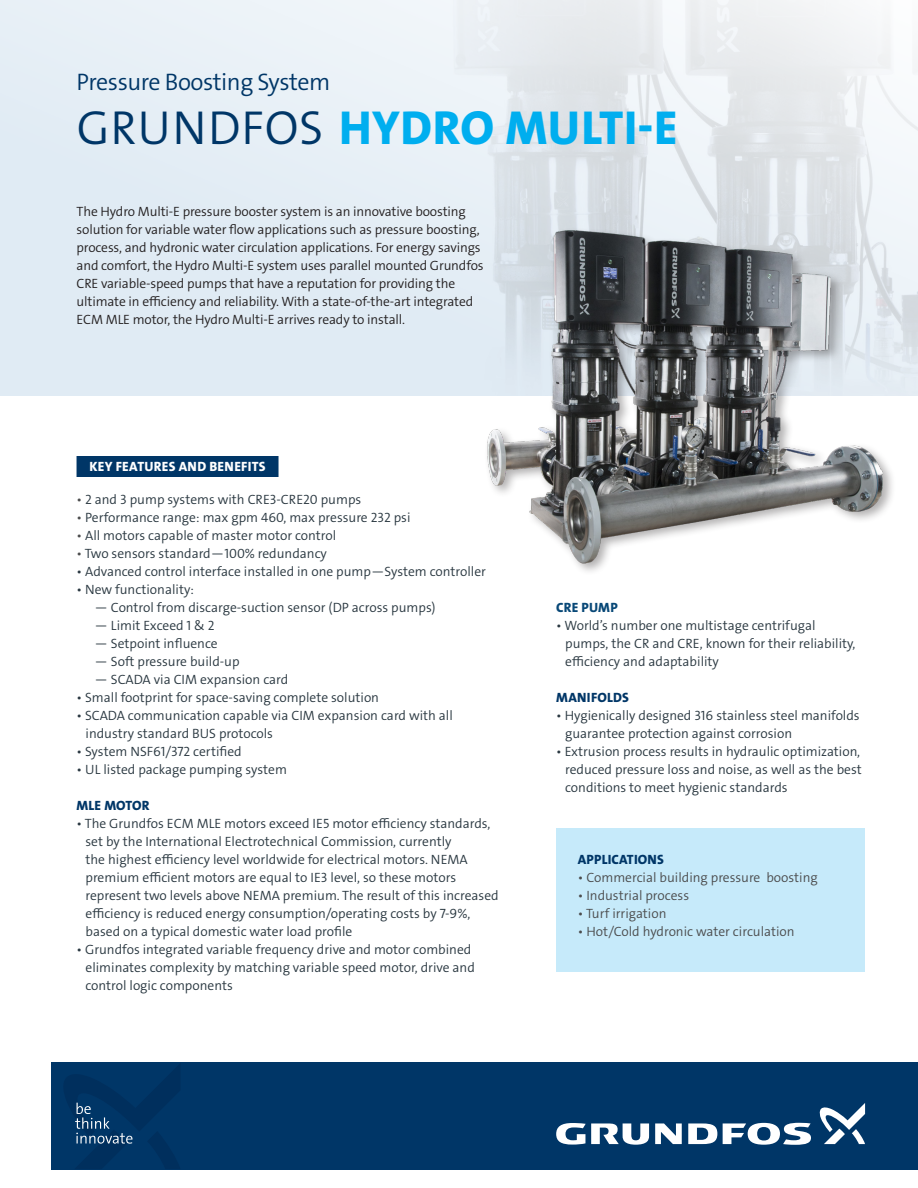
<style>
.page{position:relative;width:918px;height:1188px;background:#fff}
.page>*{position:absolute;margin:0;border:0;box-sizing:border-box;transform-origin:0 0}
.t1{font:48px "Grundfos The Sans V2 OT 8 XB";letter-spacing:.01em;color:#00aeef}
.t2{font:24px "Grundfos The Sans V2 OT 4 SL";letter-spacing:-.02em;color:#003667}
.t3{font:13.5px/18px "Grundfos The Sans V2 OT 4 SL";color:#293740}
.t4{font:13.5px/18px "Grundfos The Sans V2 OT 4 SL";letter-spacing:-.01em;color:#231f20}
.t5{font:13.5px "Grundfos The Sans V2 OT 4 SL";color:#4b4c4d}
.t6{font:13.5px "Grundfos The Sans V2 OT 8 XB";letter-spacing:.015em;color:#003667}
.Subhead_BlueBox_6SB{font:13.5px "Grundfos The Sans V2 OT 8 XB";letter-spacing:.025em;color:#fff}
.t7{font:13.5px "Grundfos The Sans V2 OT 8 XB";letter-spacing:.015em;color:#084877}
.s1{font-family:"Grundfos The Sans V2 OT 4 SL";color:#003667}
.s2{color:#4b4c4d}
</style>
<div class="page">
<div style="left:51px;top:1062px;width:867px;height:107px;background:#003667"></div>
<svg style="left:655px;top:1123px;width:27px;height:21px"></svg>
<svg style="left:688px;top:1123px;width:29px;height:21px"></svg>
<svg style="left:556px;top:1123px;width:93px;height:22px"></svg>
<svg style="left:723px;top:1123px;width:88px;height:22px"></svg>
<svg style="left:819px;top:1103px;width:46px;height:41px"></svg>
<svg style="left:75px;top:1102px;width:58px;height:42px"></svg>
<svg style="left:0;top:0;width:918px;height:396px;background:#e5ecf2"></svg>
<div style="left:77px;top:456px;width:202px;height:21px;background:#003667"></div>
<img style="left:433px;top:214px;width:485px;height:358px">
<div style="left:556px;top:828px;width:309px;height:144px;background:#c6eafa"></div>
<p class="t2" style="left:77px;top:66px;width:255px">Pressure Boosting System</p>
<p class="t1" style="left:77px;top:97px;width:602px"><span class="s1">GRUNDFOS</span> HYDRO MULTI-E</p>
<p class="t4" style="left:77px;top:203px;width:409px">The Hydro Multi-E pressure booster system is an innovative boosting solution for variable water flow applications such as pressure boosting, process, and hydronic water circulation applications. For energy savings and comfort, the Hydro Multi-E system uses parallel mounted Grundfos CRE variable-speed pumps that have a reputation for providing the ultimate in efficiency and reliability. With a state-of-the-art integrated ECM MLE motor, the Hydro Multi-E arrives ready to install.</p>
<p class="Subhead_BlueBox_6SB" style="left:89px;top:458px;width:178px">KEY FEATURES AND BENEFITS</p>
<p class="t3" style="left:77px;top:491px;width:286px"><span class="s2">•</span> 2 and 3 pump systems with CRE3-CRE20 pumps</p>
<p class="t3" style="left:77px;top:509px;width:335px"><span class="s2">•</span> Performance range: max gpm 460, max pressure 232 psi</p>
<p class="t3" style="left:77px;top:527px;width:261px"><span class="s2">•</span> All motors capable of master motor control</p>
<p class="t3" style="left:77px;top:545px;width:252px"><span class="s2">•</span> Two sensors standard—100% redundancy</p>
<p class="t3" style="left:77px;top:563px;width:411px">• Advanced control interface installed in one pump—System controller</p>
<p class="t3" style="left:77px;top:581px;width:119px">• New functionality:</p>
<p class="t3" style="left:95px;top:599px;width:343px">— Control from discarge-suction sensor (DP across pumps)</p>
<p class="t3" style="left:95px;top:617px;width:122px">— Limit Exceed 1 &amp; 2</p>
<p class="t3" style="left:95px;top:635px;width:125px">— Setpoint influence</p>
<p class="t3" style="left:95px;top:653px;width:147px">— Soft pressure build-up</p>
<p class="t3" style="left:95px;top:671px;width:195px">— SCADA via CIM expansion card</p>
<p class="t3" style="left:77px;top:689px;width:304px">• Small footprint for space-saving complete solution</p>
<p class="t3" style="left:86px;top:707px;width:369px;text-indent:-9px">• SCADA communication capable via CIM expansion card with all industry standard BUS protocols</p>
<p class="t3" style="left:77px;top:743px;width:167px">• System NSF61/372 certified</p>
<p class="t3" style="left:77px;top:761px;width:212px">• UL listed package pumping system</p>
<p class="t6" style="left:77px;top:797px;width:74px">MLE MOTOR</p>
<p class="t3" style="left:86px;top:815px;width:415px;text-indent:-9px">• The Grundfos ECM MLE motors exceed IE5 motor efficiency standards, set by the International Electrotechnical Commission, currently<br>the highest efficiency level worldwide for electrical motors. NEMA premium efficient motors are equal to IE3 level, so these motors represent two levels above NEMA premium. The result of this increased efficiency is reduced energy consumption/operating costs by 7-9%, based on a typical domestic water load profile</p>
<p class="t3" style="left:86px;top:941px;width:391px;text-indent:-9px">• Grundfos integrated variable frequency drive and motor combined eliminates complexity by matching variable speed motor, drive and control logic components</p>
<p class="t7" style="left:556px;top:599px;width:63px">CRE PUMP</p>
<p class="t3" style="left:565px;top:617px;width:292px;text-indent:-9px">• World’s number one multistage centrifugal pumps, the CR and CRE, known for their reliability, efficiency and adaptability</p>
<p class="t6" style="left:556px;top:689px;width:74px">MANIFOLDS</p>
<p class="t3" style="left:565px;top:707px;width:296px;text-indent:-9px">• Hygienically designed 316 stainless steel manifolds guarantee protection against corrosion</p>
<p class="t3" style="left:565px;top:743px;width:298px;text-align:justify;text-indent:-9px">• Extrusion process results in hydraulic optimization, reduced pressure loss and noise, as well as the best conditions to meet hygienic standards</p>
<p class="t6" style="left:578px;top:851px;width:88px">APPLICATIONS</p>
<p class="t5" style="left:578px;top:869px;width:242px">• Commercial building pressure boosting</p>
<p class="t5" style="left:578px;top:887px;width:113px">• Industrial process</p>
<p class="t5" style="left:578px;top:905px;width:90px">• Turf irrigation</p>
<p class="t5" style="left:578px;top:923px;width:218px">• Hot/Cold hydronic water circulation</p>
</div>
